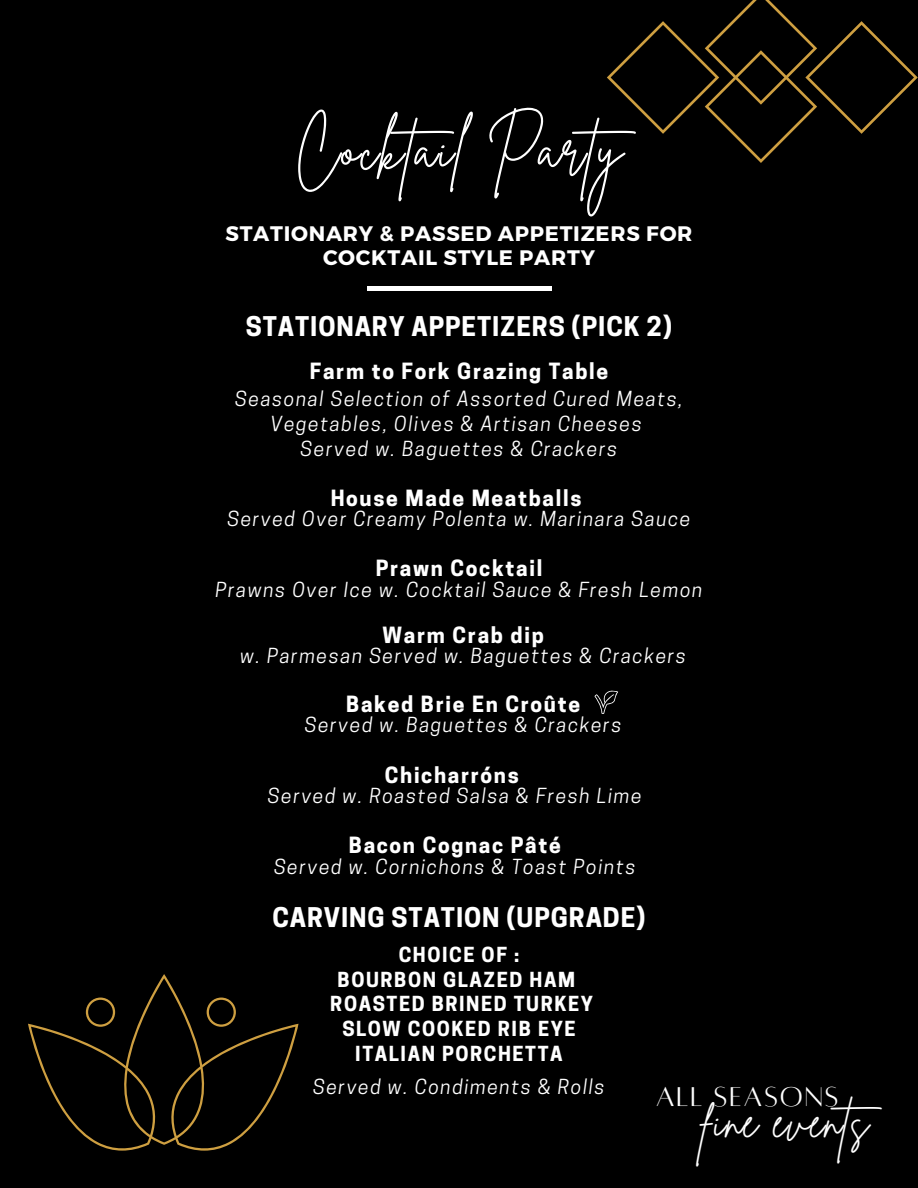
<style>
.page{position:relative;width:918px;height:1188px;background:#000}
.page>*{position:absolute;margin:0;border:0;box-sizing:border-box;transform-origin:0 0}
.t1{font:57px "Brittany Signature";letter-spacing:.04em;color:#fff}
.t2{font:45.75px "Brittany Signature";letter-spacing:.025em;color:#fff}
.t3{font:30px "Alta regular";letter-spacing:.06em;color:#fff}
.t4{font:700 25.5px "Cooper Hewitt";letter-spacing:.035em;color:#fff}
.t5{font:700 21px "Cooper Hewitt";letter-spacing:.08em;color:#fff}
.t6{font:700 21px/23.7px "Montserrat";letter-spacing:.035em;color:#fff;text-align:center}
.t7{font:italic 19.5px/24.8px "Cooper Hewitt";letter-spacing:.08em;color:#fff;text-align:center}
.t8{font:700 19.5px "Cooper Hewitt";letter-spacing:.08em;color:#fff}
</style>
<div class="page">
<svg style="left:607px;top:0;width:311px;height:163px"></svg>
<hr style="left:367px;top:286px;width:184px;height:4px;background:#fff">
<svg style="left:595px;top:690px;width:23px;height:24px"></svg>
<svg style="left:28px;top:974px;width:271px;height:177px"></svg>
<svg style="left:86px;top:998px;width:29px;height:29px"></svg>
<svg style="left:207px;top:998px;width:29px;height:29px"></svg>
<p class="t1" style="left:295px;top:112px;width:358px">Cocktail Party</p>
<p class="t6" style="left:226px;top:221px;width:468px">STATIONARY &amp; PASSED APPETIZERS FOR<br>COCKTAIL STYLE PARTY</p>
<p class="t4" style="left:246px;top:316px;width:428px">STATIONARY APPETIZERS (PICK 2)</p>
<p class="t5" style="left:310px;top:363px;width:300px">Farm to Fork Grazing Table</p>
<p class="t7" style="left:235px;top:389px;width:449px">Seasonal Selection of Assorted Cured Meats,<br>Vegetables, Olives &amp; Artisan Cheeses</p>
<p class="t7" style="left:301px;top:438px;width:318px">Served w. Baguettes &amp; Crackers</p>
<p class="t5" style="left:331px;top:490px;width:252px">House Made Meatballs</p>
<p class="t7" style="left:227px;top:509px;width:465px">Served Over Creamy Polenta w. Marinara Sauce</p>
<p class="t5" style="left:376px;top:561px;width:168px">Prawn Cocktail</p>
<p class="t7" style="left:215px;top:580px;width:489px">Prawns Over Ice w. Cocktail Sauce &amp; Fresh Lemon</p>
<p class="t5" style="left:383px;top:627px;width:163px">Warm Crab dip</p>
<p class="t7" style="left:240px;top:646px;width:447px">w. Parmesan Served w. Baguettes &amp; Crackers</p>
<p class="t5" style="left:346px;top:696px;width:236px">Baked Brie En Croûte</p>
<p class="t7" style="left:305px;top:715px;width:318px">Served w. Baguettes &amp; Crackers</p>
<p class="t5" style="left:385px;top:767px;width:136px">Chicharróns</p>
<p class="t7" style="left:268px;top:786px;width:375px">Served w. Roasted Salsa &amp; Fresh Lime</p>
<p class="t5" style="left:349px;top:838px;width:214px">Bacon Cognac Pâté</p>
<p class="t7" style="left:274px;top:856px;width:363px">Served w. Cornichons &amp; Toast Points</p>
<p class="t4" style="left:272px;top:908px;width:375px">CARVING STATION (UPGRADE)</p>
<p class="t8" style="left:399px;top:947px;width:122px">CHOICE OF :</p>
<p class="t8" style="left:338px;top:972px;width:239px">BOURBON GLAZED HAM</p>
<p class="t8" style="left:330px;top:997px;width:264px">ROASTED BRINED TURKEY</p>
<p class="t8" style="left:342px;top:1021px;width:235px">SLOW COOKED RIB EYE</p>
<p class="t8" style="left:355px;top:1046px;width:209px">ITALIAN PORCHETTA</p>
<p class="t7" style="left:313px;top:1077px;width:293px">Served w. Condiments &amp; Rolls</p>
<p class="t3" style="left:656px;top:1082px;width:184px">ALL SEASONS</p>
<p class="t2" style="left:703px;top:1092px;width:193px">fine events</p>
</div>
